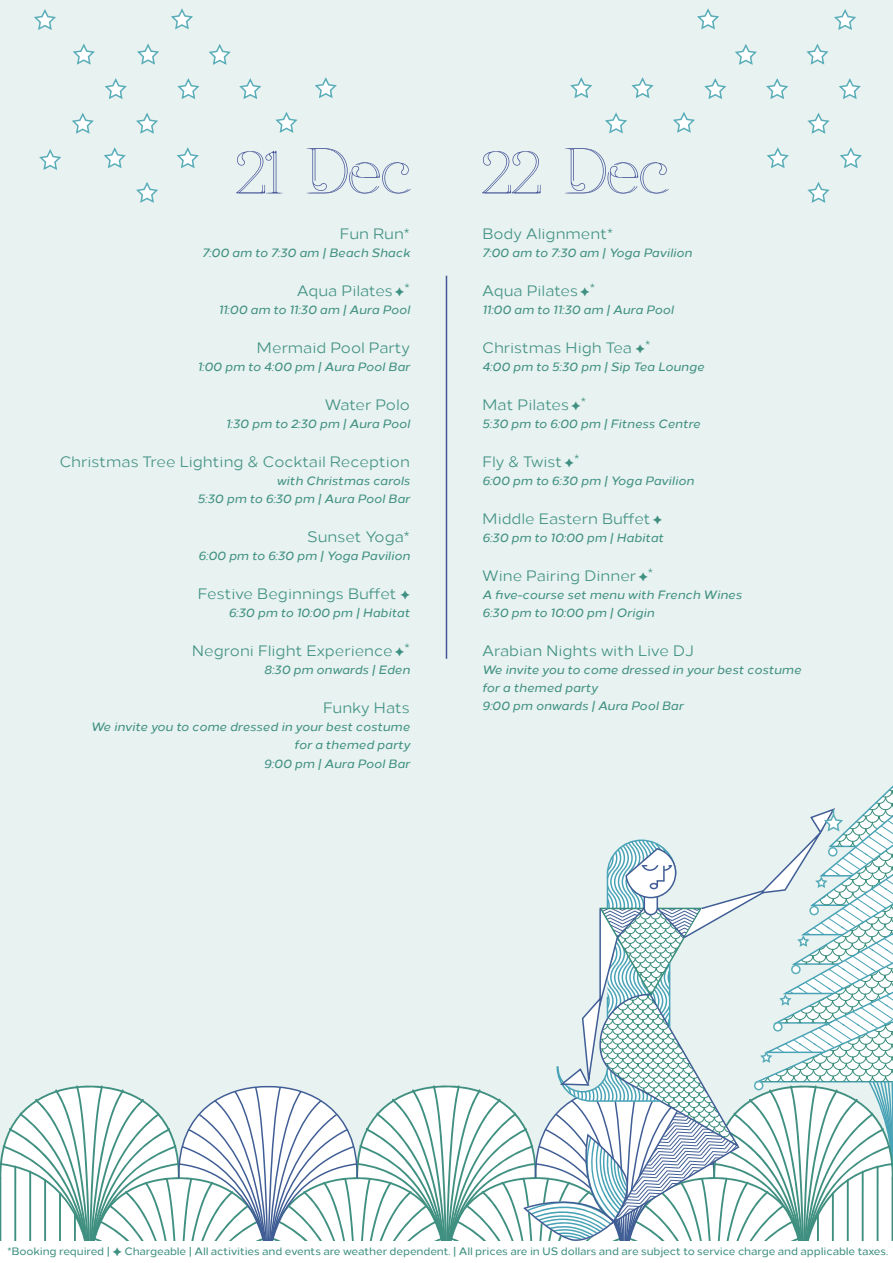
<style>
.page{position:relative;width:893px;height:1263px;background:#fff}
.page>*{position:absolute;margin:0;border:0;box-sizing:border-box;transform-origin:0 0}
.t1{font:15px "Loew";color:#409081}
.t2{font:13.5px "Loew";color:#409081}
.t3{font:italic 500 12px/18px "Loew";color:#409081;text-align:right}
.t4{font:500 10.65px "Loew";letter-spacing:-.01em;color:#409081}
</style>
<div class="page">
<div style="left:0;top:0;width:893px;height:784px;background:#e7f2f1"></div>
<svg style="left:135px;top:42px;width:26px;height:24px"></svg>
<svg style="left:103px;top:76px;width:25px;height:25px"></svg>
<svg style="left:134px;top:111px;width:26px;height:24px"></svg>
<svg style="left:102px;top:145px;width:25px;height:25px"></svg>
<svg style="left:134px;top:180px;width:26px;height:24px"></svg>
<svg style="left:71px;top:42px;width:26px;height:24px"></svg>
<svg style="left:70px;top:111px;width:25px;height:24px"></svg>
<svg style="left:32px;top:7px;width:26px;height:24px"></svg>
<svg style="left:169px;top:7px;width:26px;height:24px"></svg>
<svg style="left:175px;top:145px;width:25px;height:25px"></svg>
<svg style="left:176px;top:76px;width:25px;height:25px"></svg>
<svg style="left:207px;top:42px;width:25px;height:24px"></svg>
<svg style="left:238px;top:76px;width:25px;height:25px"></svg>
<svg style="left:805px;top:42px;width:25px;height:24px"></svg>
<svg style="left:837px;top:76px;width:25px;height:25px"></svg>
<svg style="left:806px;top:111px;width:25px;height:24px"></svg>
<svg style="left:838px;top:145px;width:25px;height:25px"></svg>
<svg style="left:806px;top:180px;width:25px;height:24px"></svg>
<svg style="left:832px;top:7px;width:26px;height:24px"></svg>
<svg style="left:695px;top:7px;width:26px;height:24px"></svg>
<svg style="left:765px;top:145px;width:25px;height:25px"></svg>
<svg style="left:764px;top:76px;width:26px;height:25px"></svg>
<svg style="left:733px;top:42px;width:26px;height:24px"></svg>
<svg style="left:703px;top:76px;width:25px;height:25px"></svg>
<svg style="left:603px;top:111px;width:26px;height:24px"></svg>
<svg style="left:671px;top:110px;width:26px;height:24px"></svg>
<svg style="left:274px;top:110px;width:25px;height:24px"></svg>
<svg style="left:569px;top:75px;width:25px;height:25px"></svg>
<svg style="left:630px;top:75px;width:25px;height:25px"></svg>
<svg style="left:313px;top:75px;width:25px;height:25px"></svg>
<svg style="left:38px;top:147px;width:25px;height:24px"></svg>
<svg style="left:482px;top:151px;width:58px;height:42px"></svg>
<svg style="left:565px;top:148px;width:104px;height:45px"></svg>
<svg style="left:236px;top:151px;width:46px;height:42px"></svg>
<svg style="left:307px;top:148px;width:104px;height:45px"></svg>
<svg style="left:0;top:784px;width:893px;height:457px"></svg>
<div style="left:810px;top:906px;width:8px;height:9px;background:#fff;border-radius:50%"></div>
<div style="left:809px;top:906px;width:10px;height:9px;border:2px solid #5baeb9;border-radius:50%"></div>
<div style="left:792px;top:965px;width:8px;height:8px;background:#fff;border-radius:50%"></div>
<div style="left:791px;top:965px;width:10px;height:9px;border:2px solid #5baeb9;border-radius:50%"></div>
<div style="left:774px;top:1022px;width:8px;height:9px;background:#fff;border-radius:50%"></div>
<div style="left:773px;top:1022px;width:10px;height:10px;border:2px solid #5baeb9;border-radius:50%"></div>
<div style="left:755px;top:1081px;width:8px;height:8px;background:#fff;border-radius:50%"></div>
<div style="left:754px;top:1081px;width:9px;height:9px;border:2px solid #5baeb9;border-radius:50%"></div>
<hr style="left:446px;top:276px;width:1px;height:383px;background:#475496">
<svg style="left:653px;top:515px;width:9px;height:9px"></svg>
<p class="t1" style="left:340px;top:222px;width:72px">Fun Run*</p>
<p class="t3" style="left:202px;top:243px;width:209px">7:00 am to 7:30 am | Beach Shack</p>
<p class="t1" style="left:297px;top:279px;width:97px">Aqua Pilates</p>
<p class="t2" style="left:395px;top:278px;width:16px">✦*</p>
<p class="t3" style="left:218px;top:300px;width:193px">11:00 am to 11:30 am | Aura Pool</p>
<p class="t1" style="left:256px;top:336px;width:155px">Mermaid Pool Party</p>
<p class="t3" style="left:197px;top:357px;width:214px">1:00 pm to 4:00 pm | Aura Pool Bar</p>
<p class="t1" style="left:325px;top:393px;width:87px">Water Polo</p>
<p class="t3" style="left:226px;top:414px;width:186px">1:30 pm to 2:30 pm | Aura Pool</p>
<p class="t1" style="left:59px;top:450px;width:352px">Christmas Tree Lighting &amp; Cocktail Reception</p>
<p class="t3" style="left:198px;top:471px;width:214px">with Christmas carols<br>5:30 pm to 6:30 pm | Aura Pool Bar</p>
<p class="t1" style="left:307px;top:525px;width:104px">Sunset Yoga*</p>
<p class="t3" style="left:198px;top:546px;width:213px">6:00 pm to 6:30 pm | Yoga Pavilion</p>
<p class="t1" style="left:198px;top:582px;width:214px">Festive Beginnings Buffet ✦</p>
<p class="t3" style="left:228px;top:603px;width:183px">6:30 pm to 10:00 pm | Habitat</p>
<p class="t1" style="left:192px;top:639px;width:202px">Negroni Flight Experience</p>
<p class="t2" style="left:395px;top:638px;width:16px">✦*</p>
<p class="t3" style="left:264px;top:660px;width:148px">8:30 pm onwards | Eden</p>
<p class="t1" style="left:323px;top:696px;width:89px">Funky Hats</p>
<p class="t3" style="left:91px;top:717px;width:321px">We invite you to come dressed in your best costume for a themed party<br>9:00 pm | Aura Pool Bar</p>
<p class="t1" style="left:482px;top:222px;width:132px">Body Alignment*</p>
<p class="t3" style="left:482px;top:243px;width:211px">7:00 am to 7:30 am | Yoga Pavilion</p>
<p class="t1" style="left:482px;top:279px;width:97px">Aqua Pilates</p>
<p class="t2" style="left:580px;top:278px;width:16px">✦*</p>
<p class="t3" style="left:482px;top:300px;width:193px">11:00 am to 11:30 am | Aura Pool</p>
<p class="t1" style="left:482px;top:336px;width:151px">Christmas High Tea</p>
<p class="t2" style="left:636px;top:335px;width:16px">✦*</p>
<p class="t3" style="left:482px;top:357px;width:224px">4:00 pm to 5:30 pm | Sip Tea Lounge</p>
<p class="t1" style="left:482px;top:393px;width:88px">Mat Pilates</p>
<p class="t2" style="left:571px;top:392px;width:16px">✦*</p>
<p class="t3" style="left:482px;top:414px;width:220px">5:30 pm to 6:00 pm | Fitness Centre</p>
<p class="t1" style="left:482px;top:450px;width:82px">Fly &amp; Twist</p>
<p class="t2" style="left:564px;top:449px;width:16px">✦*</p>
<p class="t3" style="left:482px;top:471px;width:213px">6:00 pm to 6:30 pm | Yoga Pavilion</p>
<p class="t1" style="left:482px;top:507px;width:170px">Middle Eastern Buffet</p>
<p class="t3" style="left:482px;top:528px;width:183px">6:30 pm to 10:00 pm | Habitat</p>
<p class="t1" style="left:482px;top:564px;width:156px">Wine Pairing Dinner</p>
<p class="t2" style="left:638px;top:563px;width:16px">✦*</p>
<p class="t3" style="left:482px;top:585px;width:261px;text-align:left">A five-course set menu with French Wines<br>6:30 pm to 10:00 pm | Origin</p>
<p class="t1" style="left:482px;top:639px;width:214px">Arabian Nights with Live DJ</p>
<p class="t3" style="left:482px;top:660px;width:321px;text-align:left">We invite you to come dressed in your best costume for a themed party<br>9:00 pm onwards | Aura Pool Bar</p>
<p class="t4" style="left:7px;top:1243px;width:882px">*Booking required | ✦ Chargeable | All activities and events are weather dependent. | All prices are in US dollars and are subject to service charge and applicable taxes.</p>
</div>
